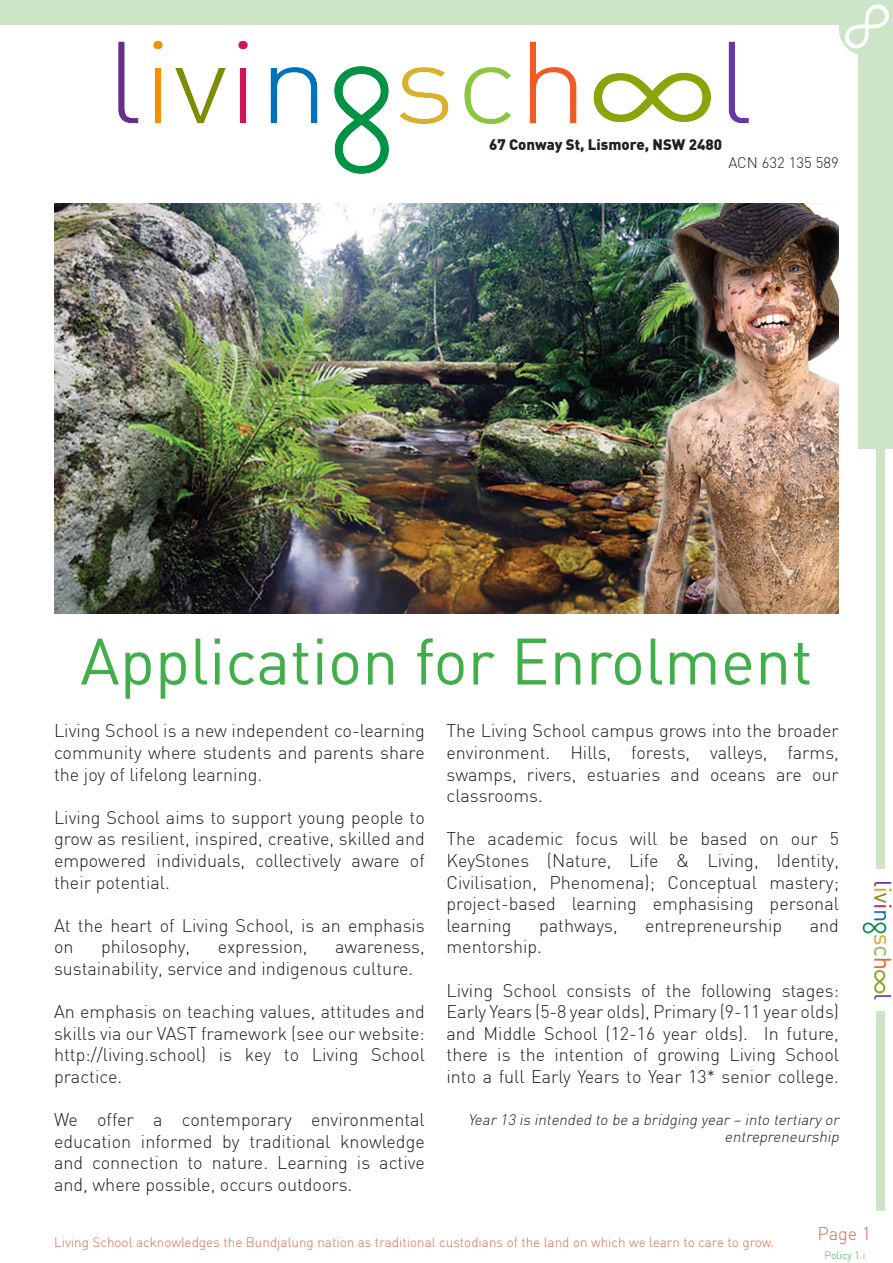
<style>
.page{position:relative;width:893px;height:1263px;background:#fff}
.page>*{position:absolute;margin:0;border:0;box-sizing:border-box;transform-origin:0 0}
.t1{font:64.5px "DIN";color:#40ae49}
.t2{font:300 18px/21.6px "DIN";color:#231f20;text-align:justify}
.t3{font:300 18px "DIN";color:#dd6c53}
.t4{font:italic 300 15px/16.5px "DIN";color:#231f20;text-align:right}
.t5{font:900 15px "DIN";color:#231f20}
.t6{font:300 15px "DIN";color:#231f20}
.t7{font:300 13.5px "DIN";color:#dd6c53}
.t8{font:300 10.5px "DIN";color:#40ae49}
</style>
<div class="page">
<div style="left:0;top:0;width:893px;height:25px;background:#cde4c7"></div>
<div style="left:858px;top:25px;width:35px;height:424px;background:#cde4c7"></div>
<div style="left:877px;top:446px;width:8px;height:423px;background:#cde4c7"></div>
<img style="left:862px;top:882px;width:30px;height:118px">
<div style="left:876px;top:1011px;width:9px;height:199px;background:#cde4c7"></div>
<img style="left:118px;top:40px;width:631px;height:134px">
<img style="left:54px;top:204px;width:785px;height:409px">
<svg style="left:840px;top:25px;width:18px;height:28px"></svg>
<p class="t5" style="left:489px;top:135px;width:235px">67 Conway St, Lismore, NSW 2480</p>
<p class="t6" style="left:728px;top:154px;width:112px">ACN 632 135 589</p>
<p class="t1" style="left:80px;top:621px;width:734px">Application for Enrolment</p>
<p class="t2" style="left:54px;top:720px;width:372px">Living School is a new independent co-learning community where students and parents share the joy of lifelong learning.</p>
<p class="t2" style="left:54px;top:806px;width:372px">Living School aims to support young people to grow as resilient, inspired, creative, skilled and empowered individuals, collectively aware of their potential.</p>
<p class="t2" style="left:54px;top:914px;width:372px">At the heart of Living School, is an emphasis on</p>
<p class="t2" style="left:101px;top:936px;width:90px">philosophy,</p>
<p class="t2" style="left:218px;top:936px;width:91px">expression,</p>
<p class="t2" style="left:54px;top:936px;width:372px;text-indent:281px">awareness, sustainability, service and indigenous culture.</p>
<p class="t2" style="left:54px;top:1001px;width:372px">An emphasis on teaching values, attitudes and skills via our VAST framework (see our website: http://living.school) is key to Living School practice.</p>
<p class="t2" style="left:54px;top:1109px;width:372px">We offer a contemporary environmental education informed by traditional knowledge and connection to nature. Learning is active and, where possible, occurs outdoors.</p>
<p class="t2" style="left:446px;top:720px;width:394px">The Living School campus grows into the broader environment. Hills, forests, valleys, farms, swamps, rivers, estuaries and oceans are our classrooms.</p>
<p class="t2" style="left:446px;top:828px;width:394px">The academic focus will be based on our 5<br>KeyStones (Nature, Life &amp; Living, Identity, Civilisation, Phenomena); Conceptual mastery; project-based learning emphasising personal learning</p>
<p class="t2" style="left:539px;top:914px;width:80px">pathways,</p>
<p class="t2" style="left:645px;top:914px;width:139px">entrepreneurship</p>
<p class="t2" style="left:810px;top:914px;width:31px">and</p>
<p class="t2" style="left:446px;top:936px;width:97px">mentorship.</p>
<p class="t2" style="left:446px;top:979px;width:394px">Living School consists of the following stages:<br>Early Years (5-8 year olds), Primary (9-11 year olds) and Middle School (12-16 year olds). In future, there is the intention of growing Living School into a full Early Years to Year 13* senior college.</p>
<p class="t4" style="left:468px;top:1111px;width:376px">Year 13 is intended to be a bridging year – into tertiary or entrepreneurship</p>
<p class="t7" style="left:54px;top:1234px;width:722px">Living School acknowledges the Bundjalung nation as traditional custodians of the land on which we learn to care to grow.</p>
<p class="t3" style="left:818px;top:1222px;width:55px">Page 1</p>
<p class="t8" style="left:824px;top:1249px;width:42px">Policy 1.i</p>
</div>
